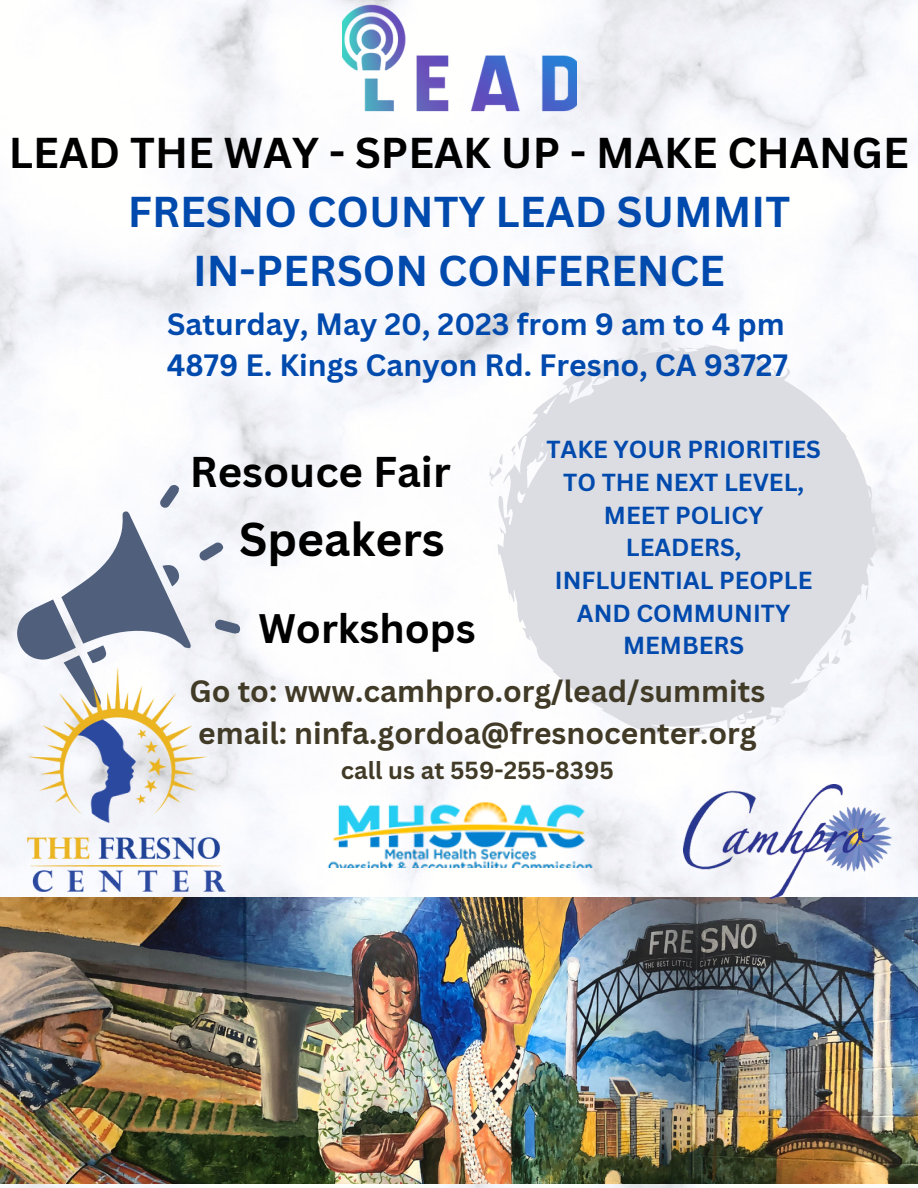
<style>
.page{position:relative;width:918px;height:1188px;background:#fff}
.page>*{position:absolute;margin:0;border:0;box-sizing:border-box;transform-origin:0 0}
.t1{font:700 46.2px "Canva Sans";color:#000}
.t2{font:700 42px/58.5px "Canva Sans";color:#004aad;text-align:center}
.t3{font:700 42px "Canva Sans";color:#000}
.t4{font:700 41.85px "Canva Sans";color:#000}
.t5{font:700 40.05px "Canva Sans";color:#000}
.t6{font:700 30px/41.7px "Canva Sans";color:#403a26}
.t7{font:700 30px/41.2px "Canva Sans";color:#004aad}
.t8{font:700 24px/32.7px "Canva Sans";color:#004aad;text-align:center}
.t9{font:700 24px "Canva Sans";color:#403a26}
</style>
<div class="page">
<img style="left:0;top:0;width:918px;height:1188px">
<img style="left:0;top:898px;width:918px;height:285px">
<img style="left:342px;top:0;width:234px;height:122px">
<img style="left:684px;top:784px;width:208px;height:114px">
<img style="left:320px;top:799px;width:278px;height:69px">
<svg style="left:705px;top:344px;width:7px;height:2px"></svg>
<svg style="left:655px;top:342px;width:21px;height:4px"></svg>
<svg style="left:489px;top:445px;width:9px;height:41px"></svg>
<svg style="left:498px;top:346px;width:381px;height:389px;fill:#dcdde3"></svg>
<svg style="left:17px;top:485px;width:223px;height:223px;fill:#f2f3f9"></svg>
<img style="left:28px;top:668px;width:198px;height:224px">
<h2 class="t3" style="left:9px;top:123px;width:901px">LEAD THE WAY - SPEAK UP - MAKE CHANGE</h2>
<h2 class="t2" style="left:128px;top:182px;width:664px">FRESNO COUNTY LEAD SUMMIT<br>IN-PERSON CONFERENCE</h2>
<p class="t7" style="left:167px;top:303px;width:622px">Saturday, May 20, 2023 from 9 am to 4 pm<br>4879 E. Kings Canyon Rd. Fresno, CA 93727</p>
<h3 class="t4" style="left:190px;top:443px;width:262px">Resouce Fair</h3>
<h1 class="t1" style="left:239px;top:506px;width:207px">Speakers</h1>
<h3 class="t5" style="left:259px;top:601px;width:219px">Workshops</h3>
<p class="t8" style="left:546px;top:433px;width:276px">TAKE YOUR PRIORITIES<br>TO THE NEXT LEVEL,<br>MEET POLICY<br>LEADERS,<br>INFLUENTIAL PEOPLE<br>AND COMMUNITY<br>MEMBERS</p>
<p class="t6" style="left:190px;top:670px;width:577px">Go to: www.camhpro.org/lead/summits email: ninfa.gordoa@fresnocenter.org</p>
<p class="t9" style="left:341px;top:753px;width:275px">call us at 559-255-8395</p>
</div>
